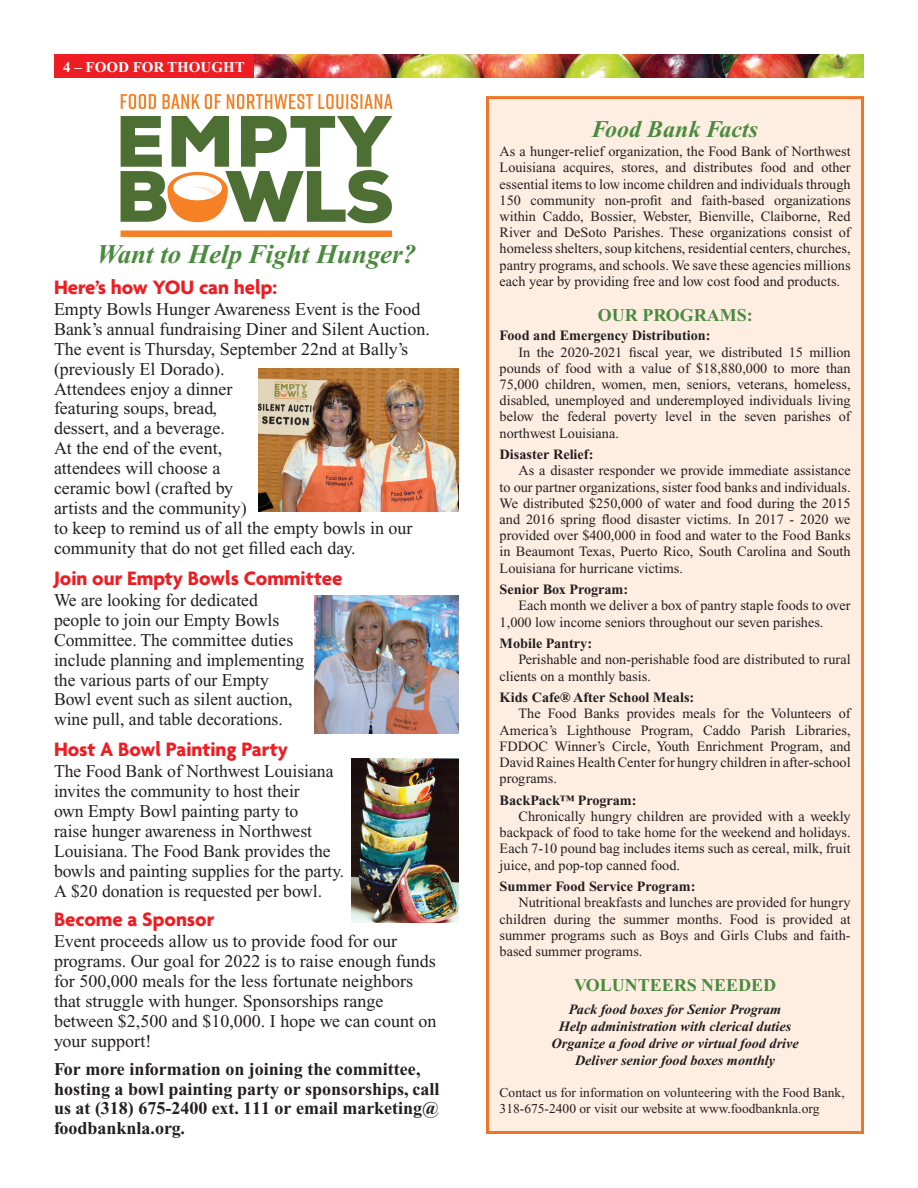
<style>
.page{position:relative;width:918px;height:1188px;background:#fff}
.page>*{position:absolute;margin:0;border:0;box-sizing:border-box;transform-origin:0 0}
.No_Spacing{font:italic 700 27px "Times New Roman";color:#4a8b3f}
.t1{font:italic 700 24px "Times New Roman";color:#4a8b3f}
.No_Spacing-2{font:700 21px "Agenda";color:#ee1d23}
.No_Spacing-3{font:18px/20px "Times New Roman";color:#231f20}
.t2{font:700 18px/19.5px "Times New Roman";color:#231f20}
.t3{font:700 18px "Times New Roman";color:#4a8b3f}
.t4{font:700 15px "Times New Roman";color:#fff}
.t5{font:14.25px/16.2px "Times New Roman";color:#231f20;text-align:justify}
.t6{font:700 14.25px "Times New Roman";color:#231f20}
.t7{font:italic 700 14.25px "Times New Roman";color:#231f20}
.t8{font:13.5px/16.2px "Times New Roman";color:#231f20}
</style>
<div class="page">
<div style="left:486px;top:96px;width:378px;height:1038px;background:#fdeee1;border:3px solid #ee7525"></div>
<img style="left:254px;top:54px;width:610px;height:24px">
<div style="left:54px;top:54px;width:200px;height:24px;background:#ee1d23"></div>
<img style="left:258px;top:368px;width:201px;height:144px">
<img style="left:314px;top:595px;width:145px;height:138px">
<img style="left:120px;top:93px;width:273px;height:144px">
<img style="left:351px;top:758px;width:108px;height:164px">
<p class="t4" style="left:63px;top:58px;width:183px">4 – FOOD FOR THOUGHT</p>
<p class="No_Spacing" style="left:97px;top:240px;width:321px">Want to Help Fight Hunger?</p>
<p class="No_Spacing-2" style="left:54px;top:276px;width:225px">Here’s how YOU can help:</p>
<p class="No_Spacing-3" style="left:54px;top:299px;width:377px">Empty Bowls Hunger Awareness Event is the Food Bank’s annual fundraising Diner and Silent Auction.<br>The event is Thursday, September 22nd at Bally’s (previously El Dorado).<br>Attendees enjoy a dinner<br>featuring soups, bread,<br>dessert, and a beverage.<br>At the end of the event,<br>attendees will choose a<br>ceramic bowl (crafted by<br>artists and the community)<br>to keep to remind us of all the empty bowls in our community that do not get filled each day.</p>
<p class="No_Spacing-2" style="left:54px;top:567px;width:290px">Join our Empty Bowls Committee</p>
<p class="No_Spacing-3" style="left:54px;top:590px;width:252px">We are looking for dedicated people to join our Empty Bowls<br>Committee. The committee duties include planning and implementing the various parts of our Empty<br>Bowl event such as silent auction, wine pull, and table decorations.</p>
<p class="No_Spacing-2" style="left:54px;top:738px;width:235px">Host A Bowl Painting Party</p>
<p class="No_Spacing-3" style="left:54px;top:761px;width:292px">The Food Bank of Northwest Louisiana invites the community to host their<br>own Empty Bowl painting party to<br>raise hunger awareness in Northwest Louisiana. The Food Bank provides the bowls and painting supplies for the party.<br>A $20 donation is requested per bowl.</p>
<p class="No_Spacing-2" style="left:54px;top:908px;width:162px">Become a Sponsor</p>
<p class="No_Spacing-3" style="left:54px;top:931px;width:384px">Event proceeds allow us to provide food for our programs. Our goal for 2022 is to raise enough funds for 500,000 meals for the less fortunate neighbors that struggle with hunger. Sponsorships range between $2,500 and $10,000. I hope we can count on your support!</p>
<p class="t2" style="left:54px;top:1060px;width:387px">For more information on joining the committee, hosting a bowl painting party or sponsorships, call us at (318) 675‑2400 ext. 111 or email marketing@ foodbanknla.org.</p>
<p class="t1" style="left:592px;top:116px;width:168px">Food Bank Facts</p>
<p class="t5" style="left:500px;top:143px;width:353px">As a hunger-relief organization, the Food Bank of Northwest Louisiana acquires, stores, and distributes food and other essential items to low income children and individuals through 150 community non-profit and faith-based organizations within Caddo, Bossier, Webster, Bienville, Claiborne, Red River and DeSoto Parishes. These organizations consist of homeless shelters, soup kitchens, residential centers, churches, pantry programs, and schools. We save these agencies millions each year by providing free and low cost food and products.</p>
<p class="t3" style="left:598px;top:305px;width:156px">OUR PROGRAMS:</p>
<p class="t6" style="left:500px;top:328px;width:213px">Food and Emergency Distribution:</p>
<p class="t5" style="left:500px;top:344px;width:353px;text-indent:19px">In the 2020-2021 fiscal year, we distributed 15 million pounds of food with a value of $18,880,000 to more than 75,000 children, women, men, seniors, veterans, homeless, disabled, unemployed and underemployed individuals living below the federal poverty level in the seven parishes of northwest Louisiana.</p>
<p class="t6" style="left:500px;top:446px;width:95px">Disaster Relief:</p>
<p class="t5" style="left:500px;top:463px;width:353px;text-indent:19px">As a disaster responder we provide immediate assistance to our partner organizations, sister food banks and individuals.<br>We distributed $250,000 of water and food during the 2015 and 2016 spring flood disaster victims. In 2017 - 2020 we provided over $400,000 in food and water to the Food Banks in Beaumont Texas, Puerto Rico, South Carolina and South Louisiana for hurricane victims.</p>
<p class="t6" style="left:500px;top:581px;width:130px">Senior Box Program:</p>
<p class="t5" style="left:500px;top:598px;width:352px;text-indent:19px">Each month we deliver a box of pantry staple foods to over<br>1,000 low income seniors throughout our seven parishes.</p>
<p class="t6" style="left:500px;top:635px;width:94px">Mobile Pantry:</p>
<p class="t5" style="left:500px;top:652px;width:353px;text-indent:19px">Perishable and non-perishable food are distributed to rural clients on a monthly basis.</p>
<p class="t6" style="left:500px;top:689px;width:196px">Kids Cafe® After School Meals:</p>
<p class="t5" style="left:500px;top:706px;width:353px;text-indent:19px">The Food Banks provides meals for the Volunteers of America’s Lighthouse Program, Caddo Parish Libraries, FDDOC Winner’s Circle, Youth Enrichment Program, and David Raines Health Center for hungry children in after‑school programs.</p>
<p class="t6" style="left:500px;top:792px;width:138px">BackPack™ Program:</p>
<p class="t5" style="left:500px;top:808px;width:353px;text-indent:19px">Chronically hungry children are provided with a weekly backpack of food to take home for the weekend and holidays.<br>Each 7-10 pound bag includes items such as cereal, milk, fruit juice, and pop-top canned food.</p>
<p class="t6" style="left:500px;top:878px;width:197px">Summer Food Service Program:</p>
<p class="t5" style="left:500px;top:895px;width:353px;text-indent:19px">Nutritional breakfasts and lunches are provided for hungry children during the summer months. Food is provided at summer programs such as Boys and Girls Clubs and faith&shy;based summer programs.</p>
<p class="t3" style="left:574px;top:975px;width:204px">VOLUNTEERS NEEDED</p>
<p class="t7" style="left:569px;top:1001px;width:214px">Pack food boxes for Senior Program</p>
<p class="t7" style="left:559px;top:1019px;width:234px">Help administration with clerical duties</p>
<p class="t7" style="left:552px;top:1036px;width:249px">Organize a food drive or virtual food drive</p>
<p class="t7" style="left:575px;top:1053px;width:202px">Deliver senior food boxes monthly</p>
<p class="t8" style="left:500px;top:1084px;width:347px">Contact us for information on volunteering with the Food Bank,<br>318-675-2400 or visit our website at www.foodbanknla.org</p>
</div>
